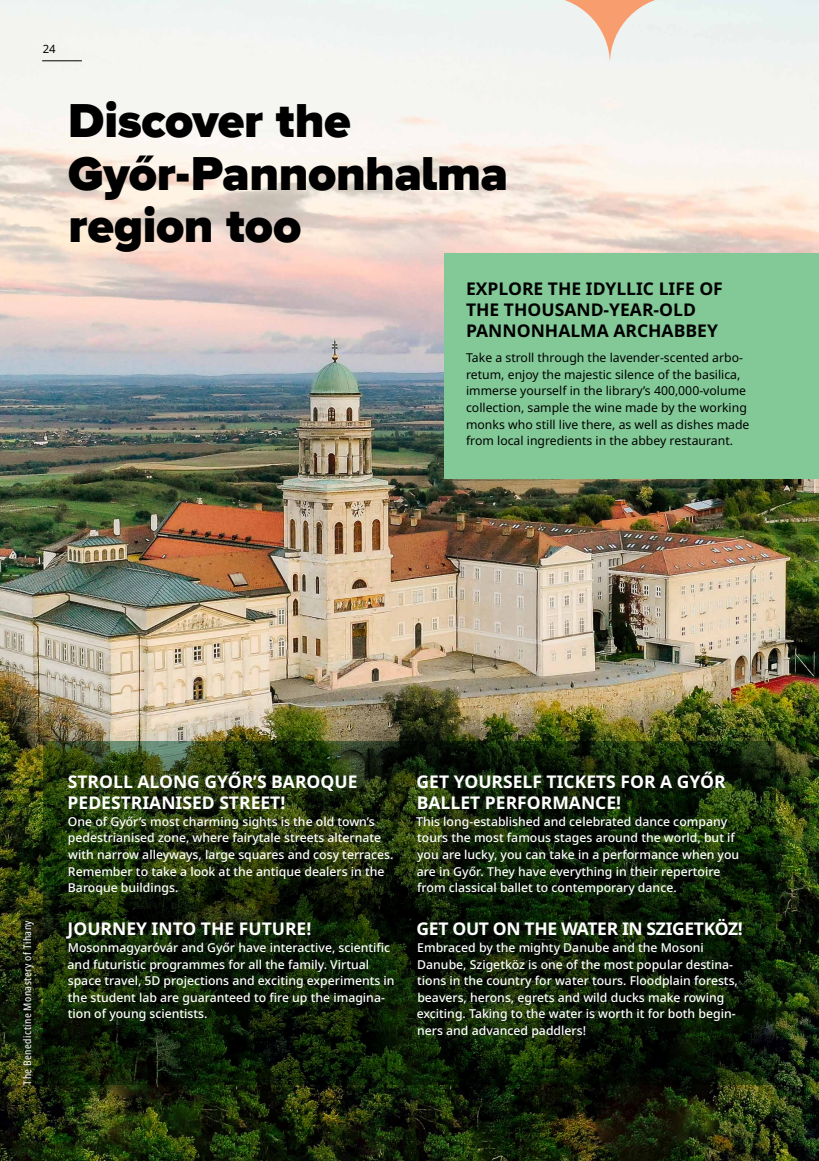
<style>
.page{position:relative;width:819px;height:1161px;background:#fff}
.page>*{position:absolute;margin:0;border:0;box-sizing:border-box;transform-origin:0 0}
.t1{font:900 49px/52.5px "Wonder Unit Sans";letter-spacing:-.01em;color:#000}
.t2{font:700 17.5px/21px "Noto Sans";color:#fff}
.t3{font:700 17.5px/21px "Noto Sans";color:#000}
.t4{font:700 17.5px "Noto Sans";letter-spacing:-.02em;color:#fff}
.t5{font:500 12.25px/16.6px "Noto Sans";color:#fff}
.t6{font:12.25px/16.6px "Noto Sans";color:#000}
.t7{font:11.38px "Noto Sans";color:#000}
.t8{font:condensed 10.5px "Noto Sans";letter-spacing:.045em;color:#fff}
</style>
<div class="page">
<img style="left:0;top:0;width:819px;height:1161px">
<svg style="left:474px;top:0;width:271px;height:64px;background:#eeeae4"></svg>
<div style="left:444px;top:254px;width:375px;height:225px;background:#82c997"></div>
<svg style="left:43px;top:741px;width:732px;height:343px;background:#132208"></svg>
<div style="left:18px;top:915px;width:21px;height:175px;background:#000;opacity:.75"></div>
<hr style="left:42px;top:60px;width:40px;height:1px;background:#000">
<p class="t7" style="left:43px;top:41px;width:15px">24</p>
<h1 class="t1" style="left:68px;top:97px;width:441px">Discover the<br>Győr-Pannonhalma region too</h1>
<h2 class="t3" style="left:466px;top:278px;width:258px">EXPLORE THE IDYLLIC LIFE OF<br>THE THOUSAND-YEAR-OLD<br>PANNONHALMA ARCHABBEY</h2>
<p class="t6" style="left:466px;top:350px;width:285px">Take a stroll through the lavender-scented arbo&shy;retum, enjoy the majestic silence of the basilica, immerse yourself in the library’s 400,000-volume collection, sample the wine made by the working monks who still live there, as well as dishes made from local ingredients in the abbey restaurant.</p>
<p class="t8" style="left:20px;top:1084px;width:166px;rotate:-90deg">The Benedictine Monastery of Tihany</p>
<h2 class="t2" style="left:67px;top:772px;width:291px">STROLL ALONG GYŐR’S BAROQUE<br>PEDESTRIANISED STREET!</h2>
<p class="t5" style="left:68px;top:813px;width:327px">One of Győr’s most charming sights is the old town’s pedestrianised zone, where fairytale streets alternate with narrow alleyways, large squares and cosy terraces.<br>Remember to take a look at the antique dealers in the Baroque buildings.</p>
<h2 class="t2" style="left:68px;top:919px;width:245px">JOURNEY INTO THE FUTURE!</h2>
<p class="t5" style="left:68px;top:939px;width:328px">Mosonmagyaróvár and Győr have interactive, scientific and futuristic programmes for all the family. Virtual space travel, 5D projections and exciting experiments in the student lab are guaranteed to fire up the imagina&shy;tion of young scientists.</p>
<h2 class="t2" style="left:416px;top:772px;width:310px">GET YOURSELF TICKETS FOR A GYŐR<br>BALLET PERFORMANCE!</h2>
<p class="t5" style="left:416px;top:813px;width:324px">This long-established and celebrated dance company tours the most famous stages around the world, but if you are lucky, you can take in a performance when you are in Győr. They have everything in their repertoire from classical ballet to contemporary dance.</p>
<h2 class="t4" style="left:416px;top:916px;width:328px">GET OUT ON THE WATER IN SZIGETKÖZ!</h2>
<p class="t5" style="left:417px;top:939px;width:322px">Embraced by the mighty Danube and the Mosoni Danube, Szigetköz is one of the most popular destina&shy;tions in the country for water tours. Floodplain forests, beavers, herons, egrets and wild ducks make rowing exciting. Taking to the water is worth it for both begin&shy;ners and advanced paddlers!</p>
</div>
